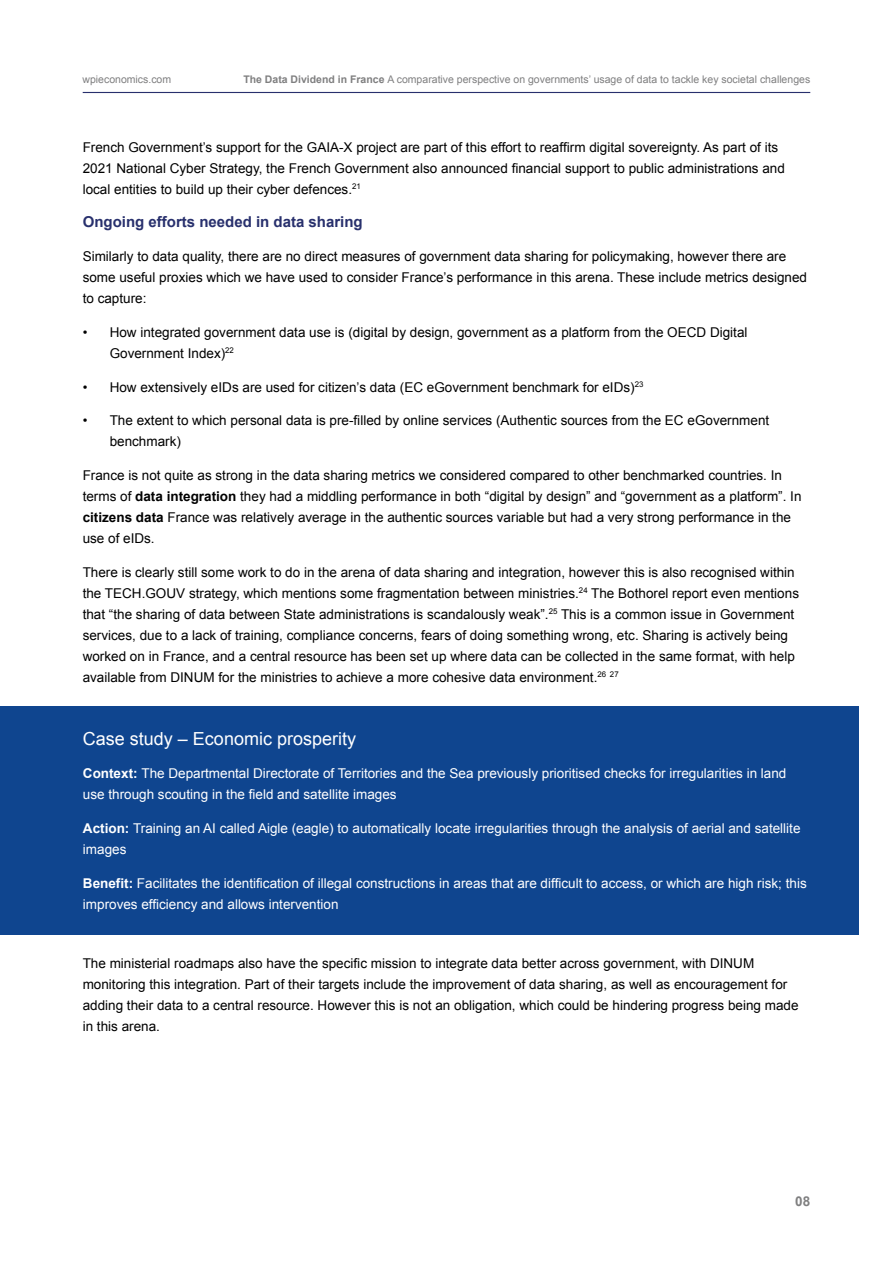
<style>
.page{position:relative;width:893px;height:1263px;background:#fff}
.page>*{position:absolute;margin:0;border:0;box-sizing:border-box;transform-origin:0 0}
.Box_Headings{font:18px "Arial";color:#fff}
.t1{font:700 15px "Arial";color:#28306d}
.Body_Text{font:13.5px/21px "Arial";color:#000}
.Box_Text{font:13.5px/21px "Arial";color:#fff}
.t2{font:700 13.5px "Arial";color:#7f7f80}
.t3{font:10.5px "Arial";color:#7f7f80}
.s1{font-weight:700}
</style>
<div class="page">
<hr style="left:83px;top:92px;width:727px;height:1px;background:#28306d">
<div style="left:0;top:706px;width:859px;height:228px;background:#0f458f"></div>
<p class="t3" style="left:82px;top:73px;width:90px">wpieconomics.com</p>
<p class="t3" style="left:243px;top:73px;width:568px"><span class="s1">The Data Dividend in France</span> A comparative perspective on governments’ usage of data to tackle key societal challenges</p>
<p class="Body_Text" style="left:83px;top:136px;width:704px">French Government’s support for the GAIA-X project are part of this effort to reaffirm digital sovereignty. As part of its<br>2021 National Cyber Strategy, the French Government also announced financial support to public administrations and local entities to build up their cyber defences.<sup>21</sup></p>
<h3 class="t1" style="left:83px;top:212px;width:282px">Ongoing efforts needed in data sharing</h3>
<p class="Body_Text" style="left:83px;top:246px;width:726px">Similarly to data quality, there are no direct measures of government data sharing for policymaking, however there are some useful proxies which we have used to consider France’s performance in this arena. These include metrics designed to capture:</p>
<p class="Body_Text" style="left:110px;top:322px;width:639px;text-indent:-27px">• How integrated government data use is (digital by design, government as a platform from the OECD Digital<br>Government Index)<sup>22</sup></p>
<p class="Body_Text" style="left:83px;top:376px;width:562px">• How extensively eIDs are used for citizen’s data (EC eGovernment benchmark for eIDs)<sup>23</sup></p>
<p class="Body_Text" style="left:110px;top:410px;width:661px;text-indent:-27px">• The extent to which personal data is pre-filled by online services (Authentic sources from the EC eGovernment benchmark)</p>
<p class="Body_Text" style="left:83px;top:465px;width:720px">France is not quite as strong in the data sharing metrics we considered compared to other benchmarked countries. In terms of <span class="s1">data integration</span> they had a middling performance in both “digital by design” and “government as a platform”. In <span class="s1">citizens data</span> France was relatively average in the authentic sources variable but had a very strong performance in the use of eIDs.</p>
<p class="Body_Text" style="left:83px;top:562px;width:718px">There is clearly still some work to do in the arena of data sharing and integration, however this is also recognised within the TECH.GOUV strategy, which mentions some fragmentation between ministries.<sup>24</sup> The Bothorel report even mentions that “the sharing of data between State administrations is scandalously weak”.<sup>25</sup> This is a common issue in Government services, due to a lack of training, compliance concerns, fears of doing something wrong, etc. Sharing is actively being worked on in France, and a central resource has been set up where data can be collected in the same format, with help available from DINUM for the ministries to achieve a more cohesive data environment.<sup>26</sup> <sup>27</sup></p>
<p class="Box_Headings" style="left:83px;top:726px;width:275px">Case study – Economic prosperity</p>
<p class="Box_Text" style="left:83px;top:763px;width:705px"><span class="s1">Context:</span> The Departmental Directorate of Territories and the Sea previously prioritised checks for irregularities in land use through scouting in the field and satellite images</p>
<p class="Box_Text" style="left:83px;top:818px;width:719px"><span class="s1">Action:</span> Training an AI called Aigle (eagle) to automatically locate irregularities through the analysis of aerial and satellite images</p>
<p class="Box_Text" style="left:83px;top:873px;width:725px"><span class="s1">Benefit:</span> Facilitates the identification of illegal constructions in areas that are difficult to access, or which are high risk; this improves efficiency and allows intervention</p>
<p class="Body_Text" style="left:83px;top:952px;width:717px">The ministerial roadmaps also have the specific mission to integrate data better across government, with DINUM monitoring this integration. Part of their targets include the improvement of data sharing, as well as encouragement for adding their data to a central resource. However this is not an obligation, which could be hindering progress being made in this arena.</p>
<p class="t2" style="left:795px;top:1193px;width:17px">08</p>
</div>
